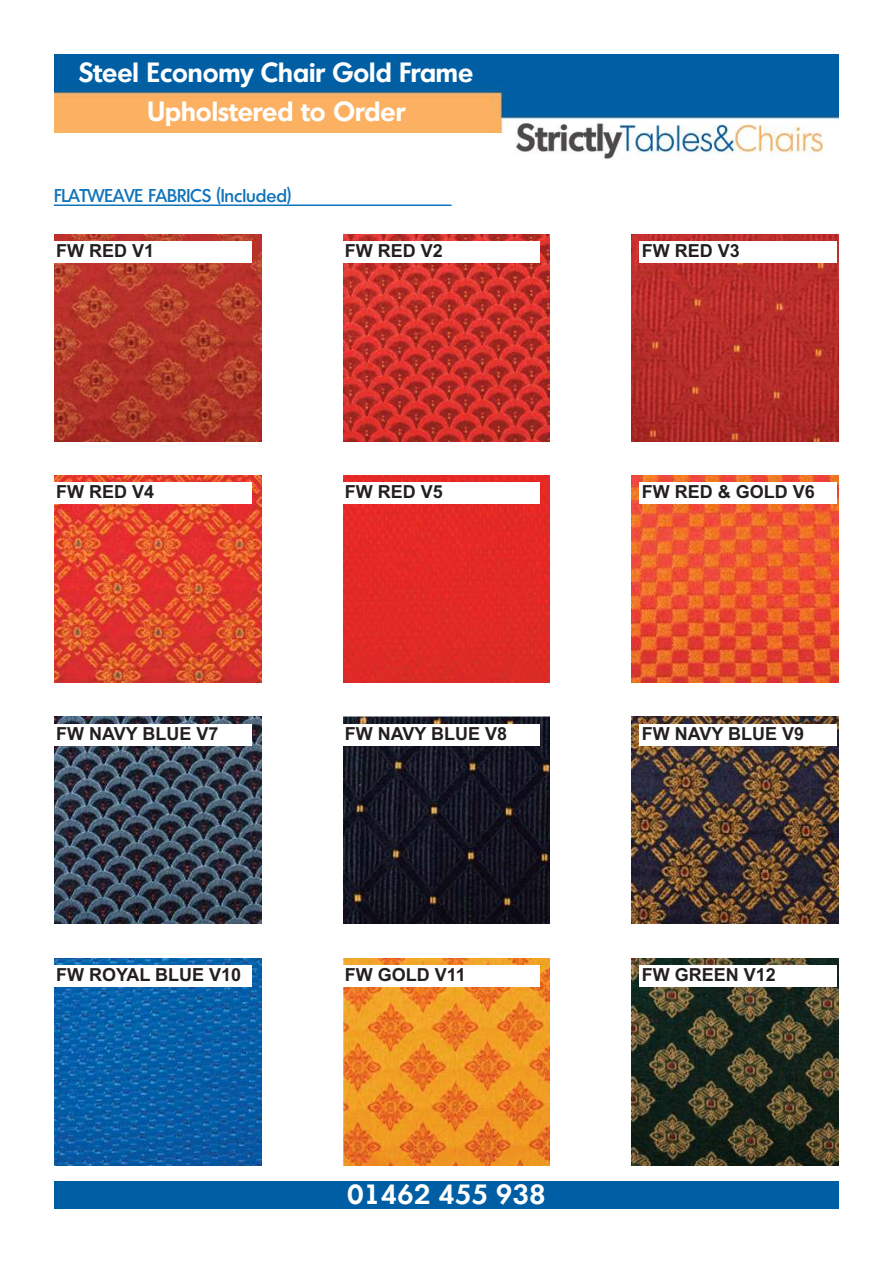
<style>
.page{position:relative;width:893px;height:1263px;background:#fff}
.page>*{position:absolute;margin:0;border:0;box-sizing:border-box;transform-origin:0 0}
.t1{font:600 27px "Montreal";color:#fff}
.t2{font:700 18px "Arial";color:#231f20}
.t3{font:500 18px "Montreal";color:#1274ba}
</style>
<div class="page">
<img style="left:54px;top:234px;width:207px;height:207px">
<div style="left:54px;top:241px;width:197px;height:22px;background:#fff"></div>
<img style="left:54px;top:54px;width:785px;height:78px">
<div style="left:54px;top:1181px;width:785px;height:28px;background:#005fa4"></div>
<img style="left:516px;top:119px;width:307px;height:41px">
<img style="left:343px;top:234px;width:207px;height:207px">
<div style="left:343px;top:241px;width:197px;height:22px;background:#fff"></div>
<img style="left:632px;top:234px;width:207px;height:207px">
<div style="left:639px;top:241px;width:198px;height:22px;background:#fff"></div>
<div style="left:343px;top:475px;width:207px;height:207px;background:#e32926"></div>
<div style="left:343px;top:482px;width:197px;height:22px;background:#fff"></div>
<img style="left:632px;top:475px;width:207px;height:207px">
<div style="left:639px;top:482px;width:198px;height:22px;background:#fff"></div>
<img style="left:54px;top:717px;width:207px;height:207px">
<div style="left:54px;top:724px;width:197px;height:21px;background:#fff"></div>
<img style="left:343px;top:717px;width:207px;height:207px">
<div style="left:343px;top:724px;width:197px;height:21px;background:#fff"></div>
<img style="left:632px;top:717px;width:207px;height:207px">
<div style="left:639px;top:724px;width:198px;height:21px;background:#fff"></div>
<img style="left:54px;top:958px;width:207px;height:207px">
<div style="left:54px;top:965px;width:197px;height:22px;background:#fff"></div>
<img style="left:343px;top:958px;width:207px;height:207px">
<div style="left:343px;top:965px;width:197px;height:22px;background:#fff"></div>
<img style="left:632px;top:958px;width:207px;height:207px">
<div style="left:639px;top:965px;width:198px;height:22px;background:#fff"></div>
<hr style="left:54px;top:204px;width:398px;height:2px;background:#1274ba">
<img style="left:54px;top:475px;width:207px;height:207px">
<div style="left:54px;top:482px;width:197px;height:22px;background:#fff"></div>
<h1 class="t1" style="left:79px;top:54px;width:396px">Steel Economy Chair Gold Frame</h1>
<h1 class="t1" style="left:148px;top:94px;width:259px">Upholstered to Order</h1>
<p class="t3" style="left:54px;top:183px;width:239px">FLATWEAVE FABRICS (Included)</p>
<p class="t2" style="left:56px;top:240px;width:100px">FW RED V1</p>
<p class="t2" style="left:345px;top:240px;width:100px">FW RED V2</p>
<p class="t2" style="left:642px;top:240px;width:100px">FW RED V3</p>
<p class="t2" style="left:56px;top:482px;width:100px">FW RED V4</p>
<p class="t2" style="left:345px;top:482px;width:100px">FW RED V5</p>
<p class="t2" style="left:642px;top:482px;width:175px">FW RED &amp; GOLD V6</p>
<p class="t2" style="left:56px;top:723px;width:164px">FW NAVY BLUE V7</p>
<p class="t2" style="left:345px;top:723px;width:164px">FW NAVY BLUE V8</p>
<p class="t2" style="left:642px;top:723px;width:164px">FW NAVY BLUE V9</p>
<p class="t2" style="left:56px;top:965px;width:187px">FW ROYAL BLUE V10</p>
<p class="t2" style="left:345px;top:964px;width:123px">FW GOLD V11</p>
<p class="t2" style="left:642px;top:964px;width:136px">FW GREEN V12</p>
<h1 class="t1" style="left:347px;top:1177px;width:200px">01462 455 938</h1>
</div>
